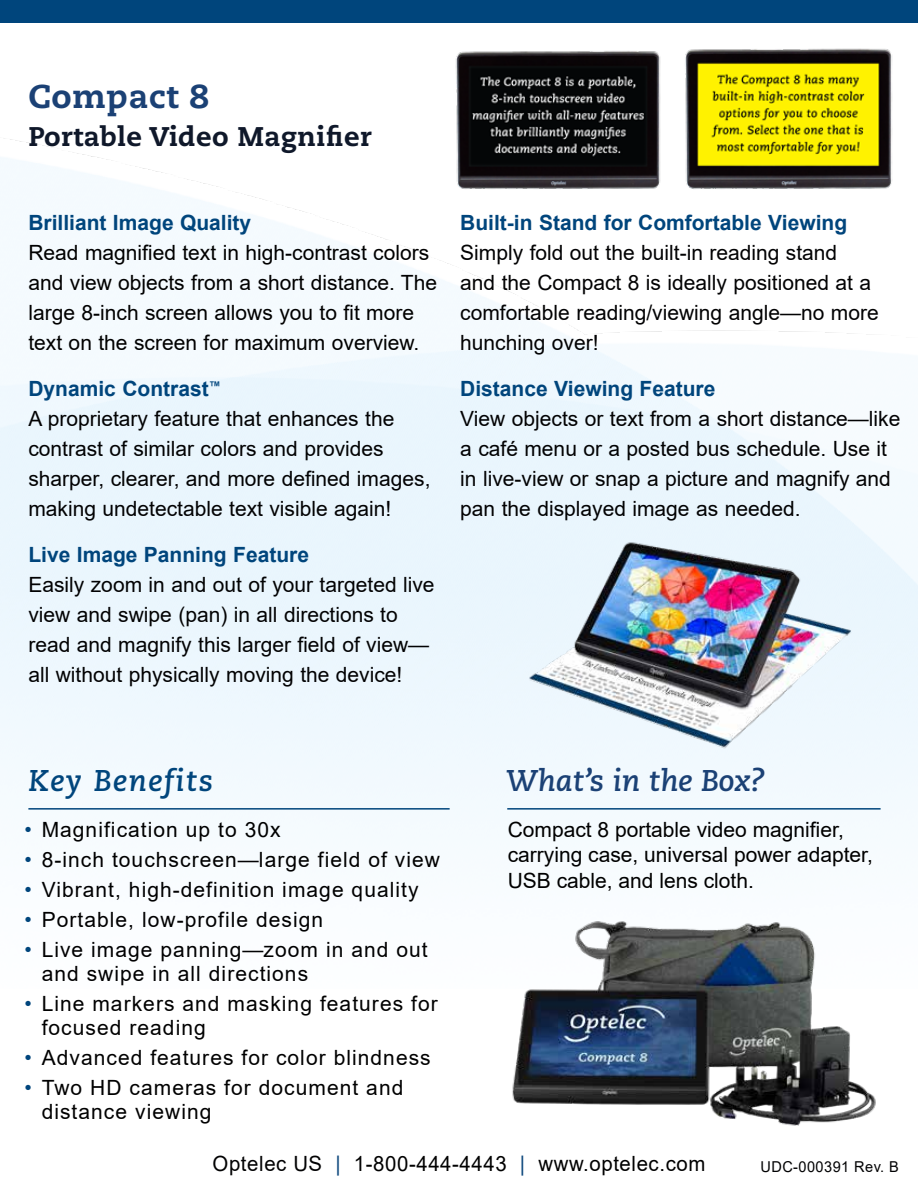
<style>
.page{position:relative;width:918px;height:1188px;background:#fff}
.page>*{position:absolute;margin:0;border:0;box-sizing:border-box;transform-origin:0 0}
.t1{font:800 33px "Caecilia LT Pro 85";letter-spacing:.02em;color:#1b4175}
.t2{font:italic 700 30px "Caecilia LT Pro 76";color:#1b4175}
.t3{font:italic 700 30px "Caecilia LT Pro 76";letter-spacing:.05em;color:#00457c}
.t4{font:800 27px "Caecilia LT Pro 85";letter-spacing:.02em;color:#0f182a}
.t5{font:21px/30px "Arial";color:#020203}
.t6{font:21px/24px "Arial";letter-spacing:.05em;color:#000}
.t7{font:21px/30px "Arial";color:#000}
.t8{font:700 21px "Arial";color:#00457c}
.t9{font:21px "Arial";letter-spacing:.03em;color:#000}
.t10{font:15px "Arial";letter-spacing:.03em;color:#020203}
.s1{font-weight:700;color:#00457c}
.s2{color:#00457c}
.s3{color:#020203}
.s4{color:#0a457b}
</style>
<div class="page">
<hr style="left:28px;top:808px;width:422px;height:2px;background:#00457c">
<div style="left:0;top:0;width:918px;height:23px;background:#00457c"></div>
<img style="left:684px;top:48px;width:209px;height:142px">
<img style="left:491px;top:891px;width:401px;height:235px">
<hr style="left:507px;top:808px;width:374px;height:2px;background:#00457c">
<img style="left:513px;top:536px;width:363px;height:221px">
<img style="left:455px;top:51px;width:206px;height:139px">
<h1 class="t1" style="left:28px;top:74px;width:182px">Compact 8</h1>
<p class="t4" style="left:28px;top:117px;width:345px">Portable Video Magnifier</p>
<p class="t8" style="left:28px;top:208px;width:224px">Brilliant Image Quality</p>
<p class="t7" style="left:28px;top:237px;width:410px">Read magnified text in high-contrast colors and view objects from a short distance. The large 8-inch screen allows you to fit more text on the screen for maximum overview.</p>
<p class="t5" style="left:28px;top:374px;width:404px"><span class="s1">Dynamic Contrast</span><sup>™<br></sup>A proprietary feature that enhances the contrast of similar colors and provides sharper, clearer, and more defined images, making undetectable text visible again!</p>
<p class="t8" style="left:28px;top:540px;width:282px">Live Image Panning Feature</p>
<p class="t5" style="left:28px;top:570px;width:408px">Easily zoom in and out of your targeted live view and swipe (pan) in all directions to read and magnify this larger field of view— all without physically moving the device!</p>
<p class="t8" style="left:460px;top:208px;width:388px">Built-in Stand for Comfortable Viewing</p>
<p class="t5" style="left:460px;top:237px;width:420px">Simply fold out the built-in reading stand<br>and the Compact 8 is ideally positioned at a comfortable reading/viewing angle—no more hunching over!</p>
<p class="t8" style="left:460px;top:374px;width:257px">Distance Viewing Feature</p>
<p class="t5" style="left:460px;top:404px;width:442px">View objects or text from a short distance—like a café menu or a posted bus schedule. Use it in live-view or snap a picture and magnify and pan the displayed image as needed.</p>
<h2 class="t3" style="left:28px;top:761px;width:186px">Key Benefits</h2>
<p class="t6" style="left:25px;top:818px;width:258px"><span class="s2">•</span> Magnification up to 30x</p>
<p class="t6" style="left:25px;top:848px;width:417px"><span class="s2">•</span> 8-inch touchscreen<span class="s3">—</span>large field of view</p>
<p class="t6" style="left:25px;top:878px;width:395px"><span class="s2">•</span> Vibrant, high-definition image quality</p>
<p class="t6" style="left:25px;top:908px;width:300px"><span class="s2">•</span> Portable, low-profile design</p>
<p class="t6" style="left:42px;top:938px;width:388px;text-indent:-17px"><span class="s2">•</span> Live image panning<span class="s3">—</span>zoom in and out and swipe in all directions</p>
<p class="t6" style="left:42px;top:992px;width:398px;text-indent:-17px"><span class="s2">•</span> Line markers and masking features for focused reading</p>
<p class="t6" style="left:25px;top:1046px;width:408px"><span class="s2">•</span> Advanced features for color blindness</p>
<p class="t6" style="left:42px;top:1076px;width:363px;text-indent:-17px"><span class="s2">•</span> Two HD cameras for document and distance viewing</p>
<h2 class="t2" style="left:506px;top:761px;width:261px">What’s in the Box?</h2>
<p class="t7" style="left:508px;top:817px;width:367px;line-height:25.2px">Compact 8 portable video magnifier, carrying case, universal power adapter,<br>USB cable, and lens cloth.</p>
<p class="t9" style="left:213px;top:1149px;width:494px"><span class="s3">Optelec US</span> <span class="s4">|</span> 1-800-444-4443 <span class="s4">|</span> www.optelec.com</p>
<p class="t10" style="left:760px;top:1157px;width:140px">UDC-000391 Rev. B</p>
</div>
